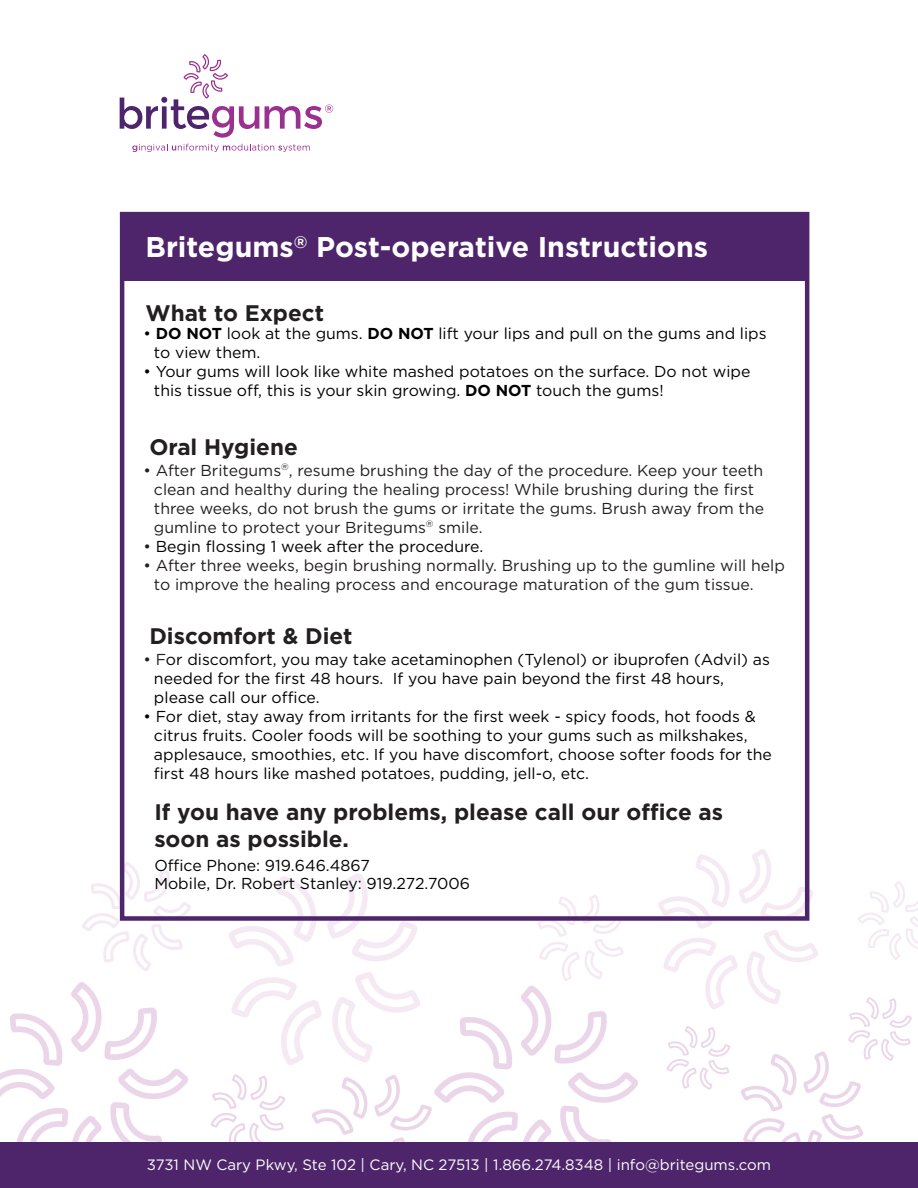
<style>
.page{position:relative;width:918px;height:1188px;background:#fff}
.page>*{position:absolute;margin:0;border:0;box-sizing:border-box;transform-origin:0 0}
.t1{font:700 28.5px "Gotham HTF";color:#fff}
.t2{font:700 22.5px/27px "Gotham HTF";color:#231f20}
.t3{font:15.9px/19px "Gotham HTF";color:#000}
.t4{font:15.9px/19px "Gotham HTF";color:#231f20}
.t5{font:15px "Gotham HTF";color:#fff}
.s1{font-weight:700}
.s2{color:#231f20}
</style>
<div class="page">
<svg style="left:120px;top:54px;width:139px;height:84px"></svg>
<svg style="left:265px;top:105px;width:68px;height:24px"></svg>
<svg style="left:132px;top:144px;width:178px;height:8px"></svg>
<svg style="left:71px;top:982px;width:86px;height:78px"></svg>
<svg style="left:0;top:1013px;width:63px;height:86px"></svg>
<svg style="left:17px;top:1108px;width:85px;height:34px"></svg>
<svg style="left:110px;top:1069px;width:78px;height:73px"></svg>
<svg style="left:658px;top:849px;width:260px;height:293px"></svg>
<svg style="left:211px;top:873px;width:427px;height:269px"></svg>
<svg style="left:82px;top:862px;width:109px;height:109px"></svg>
<div style="left:0;top:1142px;width:918px;height:46px;background:#4e256a"></div>
<div style="left:120px;top:212px;width:689px;height:709px;border:4px solid #4e256a"></div>
<div style="left:121px;top:214px;width:687px;height:66px;background:#4e256a"></div>
<h1 class="t1" style="left:145px;top:231px;width:564px">Britegums<sup>®</sup> Post-operative Instructions</h1>
<h2 class="t2" style="left:145px;top:299px;width:180px">What to Expect</h2>
<p class="t3" style="left:154px;top:324px;width:614px;text-indent:-10px">• <span class="s1">DO NOT</span> look at the gums. <span class="s1">DO NOT</span> lift your lips and pull on the gums and lips to view them.</p>
<p class="t3" style="left:154px;top:362px;width:598px;text-indent:-10px">• Your gums will look like white mashed potatoes on the surface. Do not wipe this tissue off, this is your skin growing. <span class="s1">DO NOT</span> touch the gums!</p>
<h2 class="t2" style="left:149px;top:433px;width:150px">Oral Hygiene</h2>
<p class="t4" style="left:154px;top:460px;width:612px;text-indent:-11px">• After Britegums<sup>®</sup>, resume brushing the day of the procedure. Keep your teeth clean and healthy during the healing process! While brushing during the first three weeks, do not brush the gums or irritate the gums. Brush away from the gumline to protect your Britegums<sup>®</sup> smile.</p>
<p class="t3" style="left:143px;top:536px;width:341px"><span class="s2">•</span> Begin flossing 1 week after the procedure.</p>
<p class="t4" style="left:154px;top:555px;width:632px;text-indent:-10px">• After three weeks, begin brushing normally. Brushing up to the gumline will help to improve the healing process and encourage maturation of the gum tissue.</p>
<h2 class="t2" style="left:149px;top:622px;width:205px">Discomfort &amp; Diet</h2>
<p class="t3" style="left:154px;top:649px;width:617px;text-indent:-10px"><span class="s2">• F</span>or discomfort, you may take acetaminophen (Tylenol) or ibuprofen (Advil) as needed for the first 48 hours. If you have pain beyond the first 48 hours, please call our office.</p>
<p class="t3" style="left:154px;top:706px;width:620px;text-indent:-10px">• For diet, stay away from irritants for the first week - spicy foods, hot foods &amp; citrus fruits. Cooler foods will be soothing to your gums such as milkshakes, applesauce, smoothies, etc. If you have discomfort, choose softer foods for the first 48 hours like mashed potatoes, pudding, jell-o, etc.</p>
<h2 class="t2" style="left:154px;top:798px;width:570px">If you have any problems, please call our office as soon as possible.</h2>
<p class="t3" style="left:154px;top:856px;width:317px;line-height:18px">Office Phone: 919.646.4867<br>Mobile, Dr. Robert Stanley: 919.272.7006</p>
<p class="t5" style="left:147px;top:1156px;width:626px">3731 NW Cary Pkwy, Ste 102 | Cary, NC 27513 | 1.866.274.8348 | info@britegums.com</p>
</div>
